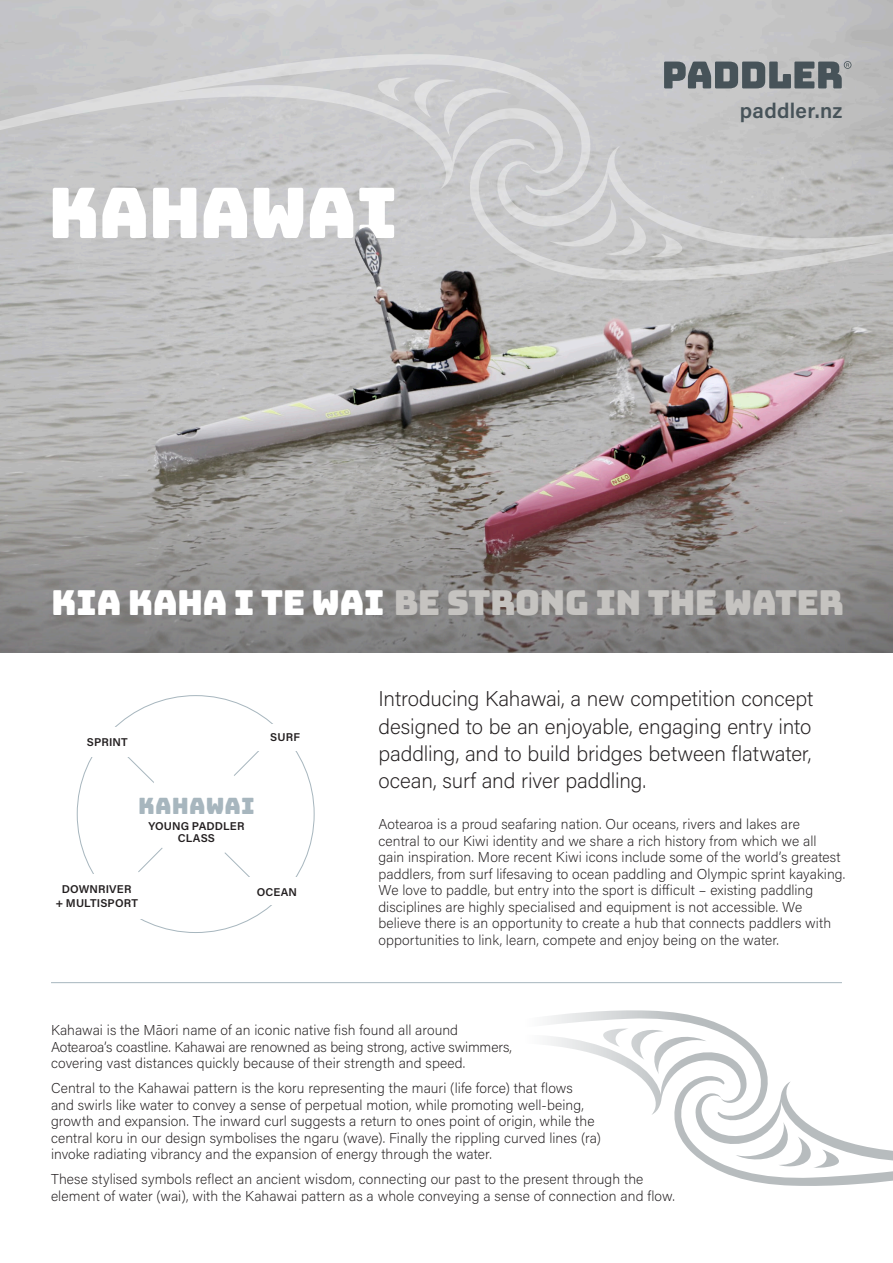
<style>
.page{position:relative;width:893px;height:1263px;background:#fff}
.page>*{position:absolute;margin:0;border:0;box-sizing:border-box;transform-origin:0 0}
.t1{font:69.9px "Bungee";letter-spacing:-.02em;color:#fff}
.t2{font:34.35px "Bungee";letter-spacing:-.02em;color:#c5c3c0}
.SMALL_Head{font:22.5px "Bungee";letter-spacing:.01em;color:#a7b6be}
.Body_Text{font:200 21.3px/27.3px "Acumin Pro";letter-spacing:-.005em;color:#231f20;text-align:justify}
.Body_Text_SUB{font:600 21px "Acumin Pro";letter-spacing:.015em;color:#475359}
.Body_Text-2{font:200 14.25px/16.5px "Acumin Pro";letter-spacing:.005em;color:#231f20}
.Body_Text-3{font:600 11.25px/11.9px "Acumin Pro";letter-spacing:.01em;color:#231f20;text-align:center}
.s1{color:#fff}
</style>
<div class="page">
<img style="left:0;top:0;width:893px;height:436px">
<svg style="left:0;top:436px;width:893px;height:217px;background:#908b8a"></svg>
<svg style="left:664px;top:61px;width:187px;height:27px;background:#737a7e"></svg>
<svg style="left:0;top:53px;width:594px;height:157px;background:#cacacc"></svg>
<svg style="left:466px;top:125px;width:427px;height:157px;background:#c7c7c7"></svg>
<svg style="left:127px;top:751px;width:132px;height:126px"></svg>
<div style="left:146px;top:759px;width:102px;height:102px;background:#fff;border-radius:50%"></div>
<div style="left:65px;top:727px;width:85px;height:29px;background:#fff"></div>
<div style="left:22px;top:874px;width:149px;height:44px;background:#fff"></div>
<svg style="left:547px;top:1010px;width:180px;height:47px"></svg>
<svg style="left:603px;top:1028px;width:290px;height:158px"></svg>
<hr style="left:51px;top:982px;width:791px;height:1px;background:#a7b6be">
<img style="left:336px;top:219px;width:76px;height:76px">
<p class="t1" style="left:48px;top:173px;width:351px">KAHAWAI</p>
<p class="Body_Text_SUB" style="left:740px;top:96px;width:104px">paddler.nz</p>
<p class="t2" style="left:51px;top:583px;width:794px"><span class="s1">KIA KAHA I TE WAI</span> BE STRONG IN THE WATER</p>
<p class="Body_Text-3" style="left:87px;top:735px;width:42px">SPRINT</p>
<p class="Body_Text-3" style="left:270px;top:731px;width:31px">SURF</p>
<p class="SMALL_Head" style="left:138px;top:793px;width:118px">KAHAWAI</p>
<p class="Body_Text-3" style="left:148px;top:819px;width:97px">YOUNG PADDLER<br>CLASS</p>
<p class="Body_Text-3" style="left:55px;top:882px;width:84px;line-height:13.6px">DOWNRIVER<br>+ MULTISPORT</p>
<p class="Body_Text-3" style="left:257px;top:885px;width:42px">OCEAN</p>
<p class="Body_Text" style="left:378px;top:684px;width:436px">Introducing Kahawai, a new competition concept designed to be an enjoyable, engaging entry into paddling, and to build bridges between flatwater, ocean, surf and river paddling.</p>
<p class="Body_Text-2" style="left:378px;top:815px;width:468px">Aotearoa is a proud seafaring nation. Our oceans, rivers and lakes are<br>central to our Kiwi identity and we share a rich history from which we all gain inspiration. More recent Kiwi icons include some of the world’s greatest paddlers, from surf lifesaving to ocean paddling and Olympic sprint kayaking.<br>We love to paddle, but entry into the sport is difficult – existing paddling disciplines are highly specialised and equipment is not accessible. We believe there is an opportunity to create a hub that connects paddlers with opportunities to link, learn, compete and enjoy being on the water.</p>
<p class="Body_Text-2" style="left:51px;top:1021px;width:462px">Kahawai is the Māori name of an iconic native fish found all around<br>Aotearoa’s coastline. Kahawai are renowned as being strong, active swimmers, covering vast distances quickly because of their strength and speed.</p>
<p class="Body_Text-2" style="left:51px;top:1079px;width:551px">Central to the Kahawai pattern is the koru representing the mauri (life force) that flows<br>and swirls like water to convey a sense of perpetual motion, while promoting well-being, growth and expansion. The inward curl suggests a return to ones point of origin, while the central koru in our design symbolises the ngaru (wave). Finally the rippling curved lines (ra) invoke radiating vibrancy and the expansion of energy through the water.</p>
<p class="Body_Text-2" style="left:51px;top:1170px;width:625px">These stylised symbols reflect an ancient wisdom, connecting our past to the present through the element of water (wai), with the Kahawai pattern as a whole conveying a sense of connection and flow.</p>
</div>
